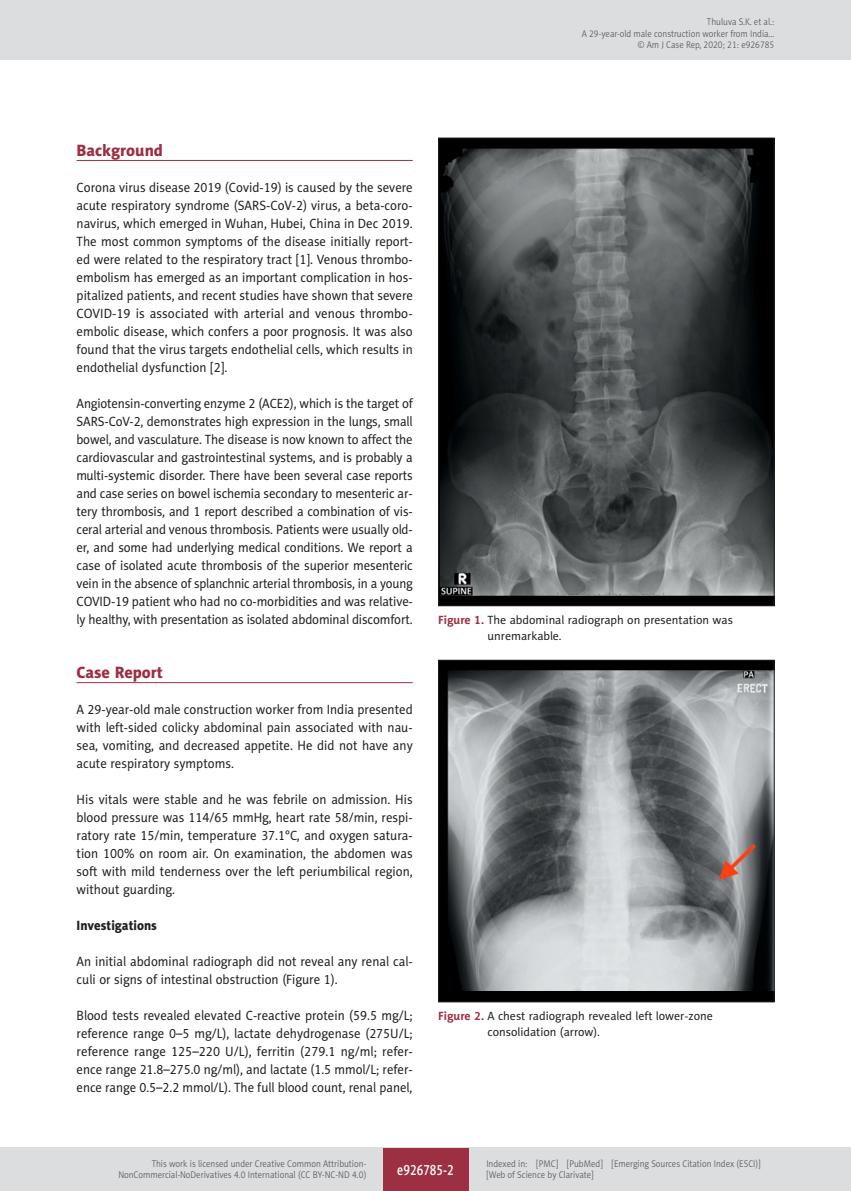
<style>
.page{position:relative;width:851px;height:1191px;background:#fff}
.page>*{position:absolute;margin:0;border:0;box-sizing:border-box;transform-origin:0 0}
.AJCR_Headline_1{font:16.5px "Naomi Sans EFN Heavy";color:#9d2f42}
.AJCR_e-PAGINA{font:15px "Naomi Sans EFN Medium";color:#fff;scale:.8 1}
.AJCR_Body{font:13.5px/18px "Naomi Sans EFN";color:#231f20;text-align:justify;scale:.95 1}
.AJCR_Headline_2{font:13.5px "Naomi Sans EFN Heavy";color:#231f20;scale:.95 1}
.AJCR_Rycina_tytul{font:12px/15.8px "Naomi Sans EFN";color:#231f20}
.AJCR_pagina_zywa{font:9.75px/11.2px "Naomi Sans EFN Light";color:#57585a;text-align:right;scale:.9 1}
.AJCR_pagina_sygnatur{font:9.75px "Naomi Sans EFN Light";color:#57585a;scale:.9 1}
.s1{font-weight:700;color:#9d2f42}
</style>
<div class="page">
<hr style="left:77px;top:160px;width:335px;height:1px;background:#9d2f42">
<hr style="left:77px;top:682px;width:335px;height:1px;background:#9d2f42">
<img style="left:440px;top:140px;width:332px;height:464px">
<div style="left:438px;top:138px;width:336px;height:468px;border:1px solid #231f20"></div>
<img style="left:440px;top:662px;width:332px;height:338px">
<div style="left:438px;top:660px;width:336px;height:342px;border:1px solid #231f20"></div>
<div style="left:0;top:0;width:850px;height:60px;background:#dcdddf"></div>
<hr style="left:850px;top:0;width:1px;height:60px;background:#dcdddf">
<div style="left:0;top:1148px;width:850px;height:43px;background:#dcdddf"></div>
<div style="left:383px;top:1147px;width:85px;height:43px;background:#9d2f42"></div>
<p class="AJCR_pagina_zywa" style="left:581px;top:16px;width:215px">Thuluva S.K. et al.:<br>A 29-year-old male construction worker from India…</p>
<p class="AJCR_pagina_sygnatur" style="left:637px;top:39px;width:153px">© Am J Case Rep, 2020; 21: e926785</p>
<p class="AJCR_Headline_1" style="left:77px;top:140px;width:88px">Background</p>
<p class="AJCR_Body" style="left:77px;top:178px;width:355px">Corona virus disease 2019 (Covid-19) is caused by the severe acute respiratory syndrome (SARS-CoV-2) virus, a beta-coro&shy;navirus, which emerged in Wuhan, Hubei, China in Dec 2019.<br>The most common symptoms of the disease initially report&shy;ed were related to the respiratory tract [1]. Venous thrombo&shy;embolism has emerged as an important complication in hos&shy;pitalized patients, and recent studies have shown that severe COVID-19 is associated with arterial and venous thrombo&shy;embolic disease, which confers a poor prognosis. It was also found that the virus targets endothelial cells, which results in endothelial dysfunction [2].</p>
<p class="AJCR_Body" style="left:77px;top:394px;width:355px">Angiotensin-converting enzyme 2 (ACE2), which is the target of SARS-CoV-2, demonstrates high expression in the lungs, small bowel, and vasculature. The disease is now known to affect the cardiovascular and gastrointestinal systems, and is probably a multi-systemic disorder. There have been several case reports and case series on bowel ischemia secondary to mesenteric ar&shy;tery thrombosis, and 1 report described a combination of vis&shy;ceral arterial and venous thrombosis. Patients were usually old&shy;er, and some had underlying medical conditions. We report a case of isolated acute thrombosis of the superior mesenteric vein in the absence of splanchnic arterial thrombosis, in a young COVID-19 patient who had no co-morbidities and was relative&shy;ly healthy, with presentation as isolated abdominal discomfort.</p>
<p class="AJCR_Headline_1" style="left:77px;top:662px;width:88px">Case Report</p>
<p class="AJCR_Body" style="left:77px;top:700px;width:355px">A 29-year-old male construction worker from India presented with left-sided colicky abdominal pain associated with nau&shy;sea, vomiting, and decreased appetite. He did not have any acute respiratory symptoms.</p>
<p class="AJCR_Body" style="left:77px;top:790px;width:355px">His vitals were stable and he was febrile on admission. His blood pressure was 114/65 mmHg, heart rate 58/min, respi&shy;ratory rate 15/min, temperature 37.1°C, and oxygen satura&shy;tion 100% on room air. On examination, the abdomen was soft with mild tenderness over the left periumbilical region, without guarding.</p>
<p class="AJCR_Headline_2" style="left:77px;top:917px;width:86px">Investigations</p>
<p class="AJCR_Body" style="left:77px;top:952px;width:355px">An initial abdominal radiograph did not reveal any renal cal&shy;culi or signs of intestinal obstruction (Figure 1).</p>
<p class="AJCR_Body" style="left:77px;top:1006px;width:355px">Blood tests revealed elevated C-reactive protein (59.5 mg/L; reference range 0–5 mg/L), lactate dehydrogenase (275U/L; reference range 125–220 U/L), ferritin (279.1 ng/ml; refer&shy;ence range 21.8–275.0 ng/ml), and lactate (1.5 mmol/L; refer&shy;ence range 0.5–2.2 mmol/L). The full blood count, renal panel,</p>
<p class="AJCR_Rycina_tytul" style="left:487px;top:612px;width:247px;text-indent:-49px"><span class="s1">Figure 1.</span> The abdominal radiograph on presentation was unremarkable.</p>
<p class="AJCR_Rycina_tytul" style="left:487px;top:1008px;width:227px;text-indent:-49px"><span class="s1">Figure 2.</span> A chest radiograph revealed left lower-zone consolidation (arrow).</p>
<p class="AJCR_pagina_zywa" style="left:118px;top:1158px;width:277px">This work is licensed under Creative Common Attribution-<br>NonCommercial-NoDerivatives 4.0 International (CC BY-NC-ND 4.0)</p>
<p class="AJCR_e-PAGINA" style="left:397px;top:1160px;width:72px">e926785-2</p>
<p class="AJCR_pagina_zywa" style="left:486px;top:1158px;width:306px;text-align:left">Indexed in: [PMC] [PubMed] [Emerging Sources Citation Index (ESCI)] [Web of Science by Clarivate]</p>
</div>
